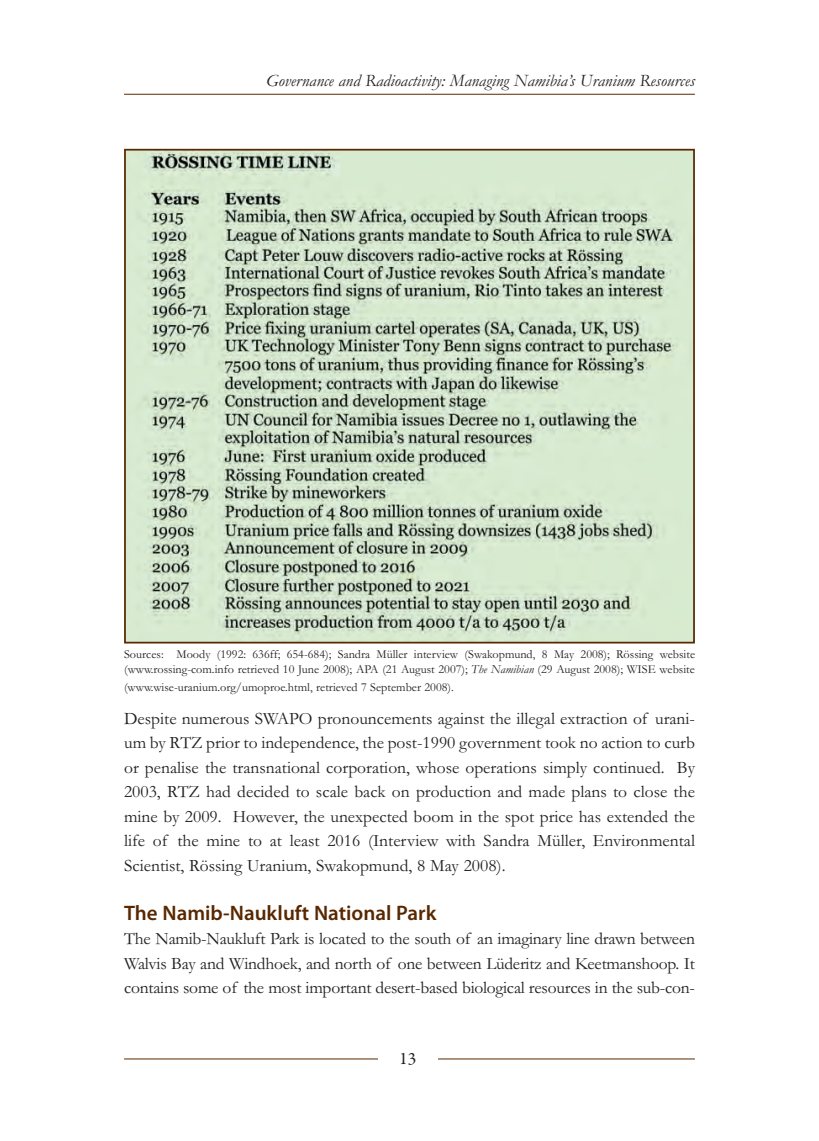
<style>
.page{position:relative;width:819px;height:1141px;background:#fff}
.page>*{position:absolute;margin:0;border:0;box-sizing:border-box;transform-origin:0 0}
.t1{font:600 21px "Myriad Pro";color:#592800}
.t2{font:17.5px/24.5px "Garamond";letter-spacing:-.015em;color:#231f20;text-align:justify}
.t3{font:italic 17.5px "Garamond";color:#231f20}
.t4{font:17.5px "Garamond Premr Pro";color:#231f20}
.t5{font:12.25px/14.7px "Garamond";color:#231f20}
.s1{font-style:italic}
</style>
<div class="page">
<hr style="left:124px;top:1058px;width:570px;height:1px;background:#592800">
<hr style="left:124px;top:94px;width:570px;height:1px;background:#592800">
<div style="left:378px;top:1052px;width:59px;height:34px;background:#fff"></div>
<img style="left:127px;top:152px;width:564px;height:488px">
<div style="left:124px;top:149px;width:570px;height:494px;border:2px solid #592800"></div>
<p class="t3" style="left:266px;top:74px;width:430px">Governance and Radioactivity: Managing Namibia’s Uranium Resources</p>
<p class="t5" style="left:124px;top:648px;width:572px">Sources: Moody (1992: 636ff; 654-684); Sandra Müller interview (Swakopmund, 8 May 2008); Rössing website (www.rossing-com.info retrieved 10 June 2008); APA (21 August 2007); <span class="s1">The Namibian</span> (29 August 2008); WISE website</p>
<p class="t5" style="left:124px;top:681px;width:331px">(www.wise-uranium.org/umoproe.html, retrieved 7 September 2008).</p>
<p class="t2" style="left:124px;top:708px;width:572px">Despite numerous SWAPO pronouncements against the illegal extraction of urani&shy;um by RTZ prior to independence, the post-1990 government took no action to curb or penalise the transnational corporation, whose operations simply continued. By 2003, RTZ had decided to scale back on production and made plans to close the mine by 2009. However, the unexpected boom in the spot price has extended the life of the mine to at least 2016 (Interview with Sandra Müller, Environmental Scientist, Rössing Uranium, Swakopmund, 8 May 2008).</p>
<p class="t1" style="left:124px;top:905px;width:314px">The Namib-Naukluft National Park</p>
<p class="t2" style="left:124px;top:928px;width:572px">The Namib-Naukluft Park is located to the south of an imaginary line drawn between Walvis Bay and Windhoek, and north of one between Lüderitz and Keetmanshoop. It contains some of the most important desert-based biological resources in the sub-con-</p>
<p class="t4" style="left:399px;top:1048px;width:19px">13</p>
</div>
